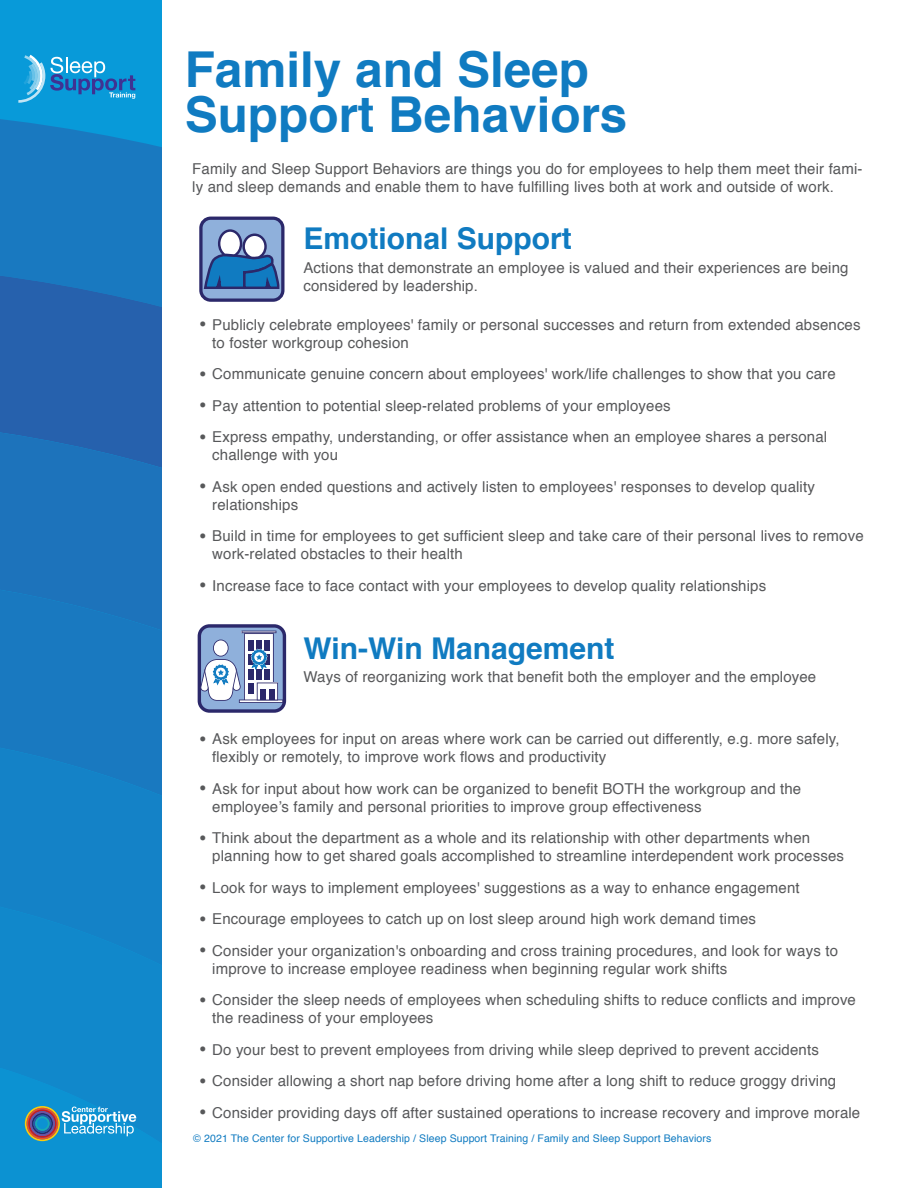
<style>
.page{position:relative;width:918px;height:1188px;background:#fff}
.page>*{position:absolute;margin:0;border:0;box-sizing:border-box;transform-origin:0 0}
.t1{font:700 49.5px/45px "Helvetica";color:#107bc1}
.t2{font:700 30px "Helvetica";color:#107bc1}
.t3{font:15px/18px "Helvetica";letter-spacing:.01em;color:#57585a}
.t4{font:10.5px "Helvetica";letter-spacing:.01em;color:#107bc1}
.s1{font-size:22.5px}
</style>
<div class="page">
<svg style="left:0;top:0;width:162px;height:1188px"></svg>
<div style="left:201px;top:218px;width:82px;height:82px;background:#8fb0db;border-radius:10px"></div>
<div style="left:199px;top:217px;width:86px;height:85px;border:3px solid #2b286a;border-radius:10px"></div>
<svg style="left:202px;top:228px;width:78px;height:62px"></svg>
<div style="left:199px;top:626px;width:85px;height:85px;background:#8fb0db;border-radius:10px"></div>
<div style="left:198px;top:624px;width:88px;height:89px;border:3px solid #2b286a;border-radius:10px"></div>
<hr style="left:239px;top:700px;width:44px;height:3px;background:#2b286a">
<hr style="left:242px;top:631px;width:34px;height:2px;background:#2b286a">
<svg style="left:200px;top:633px;width:78px;height:69px"></svg>
<svg style="left:18px;top:55px;width:117px;height:48px"></svg>
<svg style="left:25px;top:1106px;width:111px;height:35px"></svg>
<h1 class="t1" style="left:185px;top:48px;width:444px">Family and Sleep<br>Support Behaviors</h1>
<p class="t3" style="left:192px;top:161px;width:672px">Family and Sleep Support Behaviors are things you do for employees to help them meet their fami&shy;ly and sleep demands and enable them to have fulfilling lives both at work and outside of work.</p>
<h2 class="t2" style="left:303px;top:215px;width:270px">Emotional Support</h2>
<p class="t3" style="left:303px;top:259px;width:547px">Actions that demonstrate an employee is valued and their experiences are being considered by leadership.</p>
<p class="t3" style="left:212px;top:316px;width:650px;text-indent:-14px"><span class="s1">•</span> Publicly celebrate employees' family or personal successes and return from extended absences to foster workgroup cohesion</p>
<p class="t3" style="left:199px;top:366px;width:639px"><span class="s1">•</span> Communicate genuine concern about employees' work/life challenges to show that you care</p>
<p class="t3" style="left:199px;top:397px;width:473px"><span class="s1">•</span> Pay attention to potential sleep-related problems of your employees</p>
<p class="t3" style="left:212px;top:429px;width:616px;text-indent:-14px"><span class="s1">•</span> Express empathy, understanding, or offer assistance when an employee shares a personal challenge with you</p>
<p class="t3" style="left:212px;top:478px;width:604px;text-indent:-14px"><span class="s1">•</span> Ask open ended questions and actively listen to employees' responses to develop quality relationships</p>
<p class="t3" style="left:212px;top:528px;width:653px;text-indent:-14px"><span class="s1">•</span> Build in time for employees to get sufficient sleep and take care of their personal lives to remove work-related obstacles to their health</p>
<p class="t3" style="left:199px;top:577px;width:569px"><span class="s1">•</span> Increase face to face contact with your employees to develop quality relationships</p>
<h2 class="t2" style="left:303px;top:624px;width:313px">Win-Win Management</h2>
<p class="t3" style="left:303px;top:668px;width:514px">Ways of reorganizing work that benefit both the employer and the employee</p>
<p class="t3" style="left:212px;top:730px;width:629px;text-indent:-14px"><span class="s1">•</span> Ask employees for input on areas where work can be carried out differently, e.g. more safely, flexibly or remotely, to improve work flows and productivity</p>
<p class="t3" style="left:212px;top:780px;width:591px;text-indent:-14px"><span class="s1">•</span> Ask for input about how work can be organized to benefit BOTH the workgroup and the employee’s family and personal priorities to improve group effectiveness</p>
<p class="t3" style="left:212px;top:829px;width:633px;text-indent:-14px"><span class="s1">•</span> Think about the department as a whole and its relationship with other departments when planning how to get shared goals accomplished to streamline interdependent work processes</p>
<p class="t3" style="left:199px;top:879px;width:602px"><span class="s1">•</span> Look for ways to implement employees' suggestions as a way to enhance engagement</p>
<p class="t3" style="left:199px;top:910px;width:559px"><span class="s1">•</span> Encourage employees to catch up on lost sleep around high work demand times</p>
<p class="t3" style="left:212px;top:942px;width:627px;text-indent:-14px"><span class="s1">•</span> Consider your organization's onboarding and cross training procedures, and look for ways to improve to increase employee readiness when beginning regular work shifts</p>
<p class="t3" style="left:212px;top:991px;width:645px;text-indent:-14px"><span class="s1">•</span> Consider the sleep needs of employees when scheduling shifts to reduce conflicts and improve the readiness of your employees</p>
<p class="t3" style="left:199px;top:1041px;width:622px"><span class="s1">•</span> Do your best to prevent employees from driving while sleep deprived to prevent accidents</p>
<p class="t3" style="left:199px;top:1072px;width:639px"><span class="s1">•</span> Consider allowing a short nap before driving home after a long shift to reduce groggy driving</p>
<p class="t3" style="left:199px;top:1104px;width:663px"><span class="s1">•</span> Consider providing days off after sustained operations to increase recovery and improve morale</p>
<p class="t4" style="left:193px;top:1130px;width:520px">© 2021 The Center for Supportive Leadership / Sleep Support Training / Family and Sleep Support Behaviors</p>
</div>
